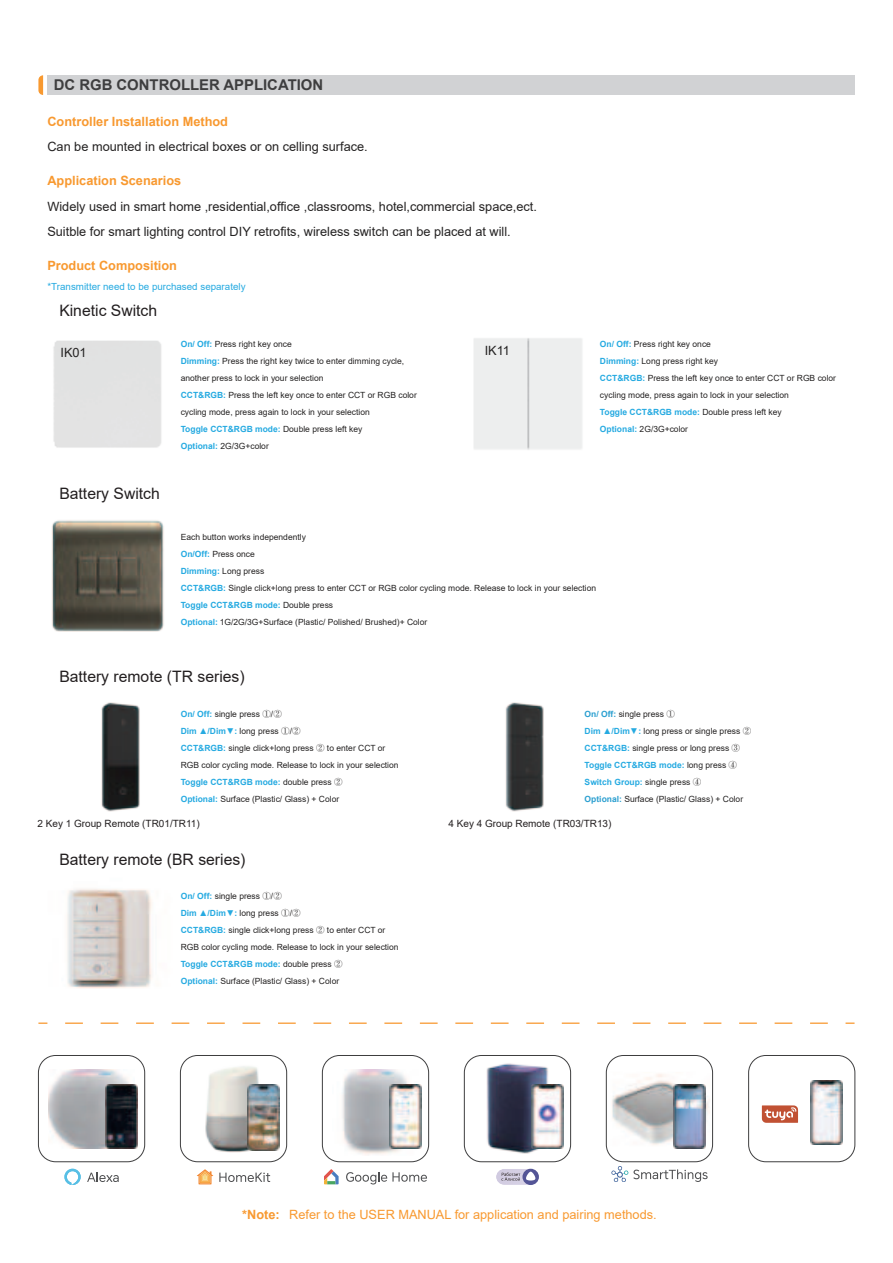
<style>
.page{position:relative;width:893px;height:1263px;background:#fff}
.page>*{position:absolute;margin:0;border:0;box-sizing:border-box;transform-origin:0 0}
.t1{font:15.75px "Arial";color:#231f20}
.t2{font:700 14.85px "Arial";color:#3e3e3f}
.t3{font:12.75px/25.5px "Arial";color:#242222}
.t4{font:700 12.75px "Arial";color:#f89930}
.t5{font:12.75px "Arial";color:#f89930}
.t6{font:9.9px "Arial";color:#231f20}
.t7{font:9.75px "Arial";color:#26aae1}
.t8{font:8.55px/17px "Arial";color:#242222}
.s1{font-weight:700;color:#26aae1}
.s2{font-family:"Adobe Song Std";font-weight:300}
.s3{font-weight:700;color:#2b9fd0}
.s4{font-weight:700}
</style>
<div class="page">
<div style="left:53px;top:340px;width:108px;height:108px;background:#e3e3e3"></div>
<img style="left:44px;top:889px;width:108px;height:170px">
<div style="left:47px;top:75px;width:807px;height:20px;background:#d1d2d4"></div>
<svg style="left:38px;top:75px;width:5px;height:20px"></svg>
<img style="left:810px;top:1081px;width:32px;height:64px">
<svg style="left:762px;top:1105px;width:36px;height:18px"></svg>
<div style="left:748px;top:1055px;width:107px;height:107px;border:1px solid #3e3e3f;border-radius:17px"></div>
<div style="left:38px;top:1055px;width:107px;height:107px;background:#fff;border-radius:17px"></div>
<img style="left:49px;top:1069px;width:80px;height:79px">
<div style="left:38px;top:1055px;width:107px;height:107px;border:1px solid #3e3e3f;border-radius:17px"></div>
<img style="left:106px;top:1084px;width:32px;height:64px">
<svg style="left:64px;top:1169px;width:17px;height:16px"></svg>
<svg style="left:87px;top:1172px;width:32px;height:10px"></svg>
<img style="left:205px;top:1066px;width:74px;height:86px">
<div style="left:180px;top:1055px;width:107px;height:107px;border:1px solid #3e3e3f;border-radius:17px"></div>
<img style="left:248px;top:1084px;width:32px;height:66px">
<svg style="left:197px;top:1169px;width:16px;height:15px"></svg>
<svg style="left:219px;top:1172px;width:51px;height:10px"></svg>
<img style="left:342px;top:1070px;width:76px;height:85px">
<div style="left:322px;top:1055px;width:107px;height:107px;border:1px solid #3e3e3f;border-radius:17px"></div>
<img style="left:389px;top:1084px;width:32px;height:64px">
<svg style="left:324px;top:1169px;width:15px;height:15px"></svg>
<svg style="left:346px;top:1172px;width:81px;height:12px"></svg>
<img style="left:464px;top:1061px;width:107px;height:97px">
<div style="left:464px;top:1055px;width:107px;height:107px;border:1px solid #3e3e3f;border-radius:17px"></div>
<img style="left:531px;top:1084px;width:32px;height:64px">
<svg style="left:522px;top:1169px;width:17px;height:16px"></svg>
<svg style="left:496px;top:1169px;width:39px;height:16px"></svg>
<img style="left:612px;top:1074px;width:98px;height:75px">
<div style="left:606px;top:1055px;width:107px;height:107px;border:1px solid #3e3e3f;border-radius:17px"></div>
<img style="left:673px;top:1084px;width:32px;height:64px">
<svg style="left:611px;top:1166px;width:97px;height:16px"></svg>
<svg style="left:38px;top:1022px;width:9px;height:2px"></svg>
<svg style="left:65px;top:1022px;width:763px;height:2px"></svg>
<svg style="left:845px;top:1022px;width:9px;height:2px"></svg>
<img style="left:52px;top:520px;width:112px;height:111px">
<div style="left:474px;top:338px;width:108px;height:112px;background:#edeeee"></div>
<img style="left:101px;top:702px;width:39px;height:110px">
<img style="left:505px;top:702px;width:39px;height:110px">
<h2 class="t2" style="left:54px;top:79px;width:271px">DC RGB CONTROLLER APPLICATION</h2>
<h3 class="t4" style="left:47px;top:116px;width:182px">Controller Installation Method</h3>
<h3 class="t3" style="left:47px;top:135px;width:322px">Can be mounted in electrical boxes or on celling surface.</h3>
<h3 class="t4" style="left:47px;top:176px;width:135px">Application Scenarios</h3>
<h3 class="t3" style="left:47px;top:195px;width:491px">Widely used in smart home ,residential,office ,classrooms, hotel,commercial space,ect.<br>Suitble for smart lighting control DIY retrofits, wireless switch can be placed at will.</h3>
<h3 class="t4" style="left:47px;top:261px;width:131px">Product Composition</h3>
<h1 class="t1" style="left:59px;top:305px;width:99px">Kinetic Switch</h1>
<p class="t7" style="left:48px;top:283px;width:200px">*Transmitter need to be purchased separately</p>
<h3 class="t3" style="left:60px;top:341px;width:28px">IK01</h3>
<h1 class="t1" style="left:59px;top:488px;width:102px">Battery Switch</h1>
<p class="t8" style="left:181px;top:336px;width:238px"><span class="s1">On/ Off:</span> Press right key once<br><span class="s1">Dimming:</span> Press the right key twice to enter dimming cycle, another press to lock in your selection<br><span class="s1">CCT&amp;RGB:</span> Press the left key once to enter CCT or RGB color cycling mode, press again to lock in your selection<br><span class="s1">Toggle CCT&amp;RGB mode:</span> Double press left key<br><span class="s1">Optional:</span> 2G/3G+color</p>
<p class="t8" style="left:600px;top:336px;width:238px"><span class="s1">On/ Off:</span> Press right key once<br><span class="s1">Dimming:</span> Long press right key<br><span class="s1">CCT&amp;RGB:</span> Press the left key once to enter CCT or RGB color cycling mode, press again to lock in your selection<br><span class="s1">Toggle CCT&amp;RGB mode:</span> Double press left key<br><span class="s1">Optional:</span> 2G/3G+color</p>
<h3 class="t3" style="left:485px;top:339px;width:27px">IK11</h3>
<p class="t8" style="left:181px;top:530px;width:417px">Each button works independently<br><span class="s1">On/Off:</span> Press once<br><span class="s1">Dimming:</span> Long press<br><span class="s1">CCT&amp;RGB:</span> Single click+long press to enter CCT or RGB color cycling mode. Release to lock in your selection <span class="s1">Toggle CCT&amp;RGB mode:</span> Double press<br><span class="s1">Optional:</span> 1G/2G/3G+Surface (Plastic/ Polished/ Brushed)+ Color</p>
<h1 class="t1" style="left:59px;top:670px;width:187px">Battery remote (TR series)</h1>
<p class="t8" style="left:181px;top:706px;width:219px"><span class="s1">On/ Off:</span> single press <span class="s2">①</span>/<span class="s2">②<br></span><span class="s1">Dim ▲/Dim▼:</span> long press <span class="s2">①</span>/<span class="s2">②<br></span><span class="s1">CCT&amp;RGB:</span> single click+long press <span class="s2">②</span> to enter CCT or RGB color cycling mode. Release to lock in your selection <span class="s1">Toggle CCT&amp;RGB mode:</span> double press <span class="s2">②<br></span><span class="s1">Optional:</span> Surface (Plastic/ Glass) + Color</p>
<p class="t8" style="left:585px;top:706px;width:168px"><span class="s3">On/ Off:</span> single press <span class="s2">①<br></span><span class="s1">Dim ▲/Dim▼:</span> long press or single press <span class="s2">②<br></span><span class="s1">CCT&amp;RGB:</span> single press or long press <span class="s2">③<br></span><span class="s1">Toggle CCT&amp;RGB mode:</span> long press <span class="s2">④<br></span><span class="s1">Switch Group:</span> single press <span class="s2">④<br></span><span class="s3">Optional:</span> Surface (Plastic/ Glass) + Color</p>
<p class="t6" style="left:38px;top:820px;width:164px">2 Key 1 Group Remote (TR01/TR11)</p>
<p class="t6" style="left:448px;top:820px;width:164px">4 Key 4 Group Remote (TR03/TR13)</p>
<h1 class="t1" style="left:59px;top:853px;width:188px">Battery remote (BR series)</h1>
<p class="t8" style="left:181px;top:889px;width:219px"><span class="s1">On/ Off:</span> single press <span class="s2">①</span>/<span class="s2">②<br></span><span class="s1">Dim ▲/Dim▼:</span> long press <span class="s2">①</span>/<span class="s2">②<br></span><span class="s1">CCT&amp;RGB:</span> single click+long press <span class="s2">②</span> to enter CCT or RGB color cycling mode. Release to lock in your selection <span class="s1">Toggle CCT&amp;RGB mode:</span> double press <span class="s2">②<br></span><span class="s1">Optional:</span> Surface (Plastic/ Glass) + Color</p>
<h3 class="t5" style="left:242px;top:1209px;width:416px"><span class="s4">*Note:</span> Refer to the USER MANUAL for application and pairing methods.</h3>
</div>
